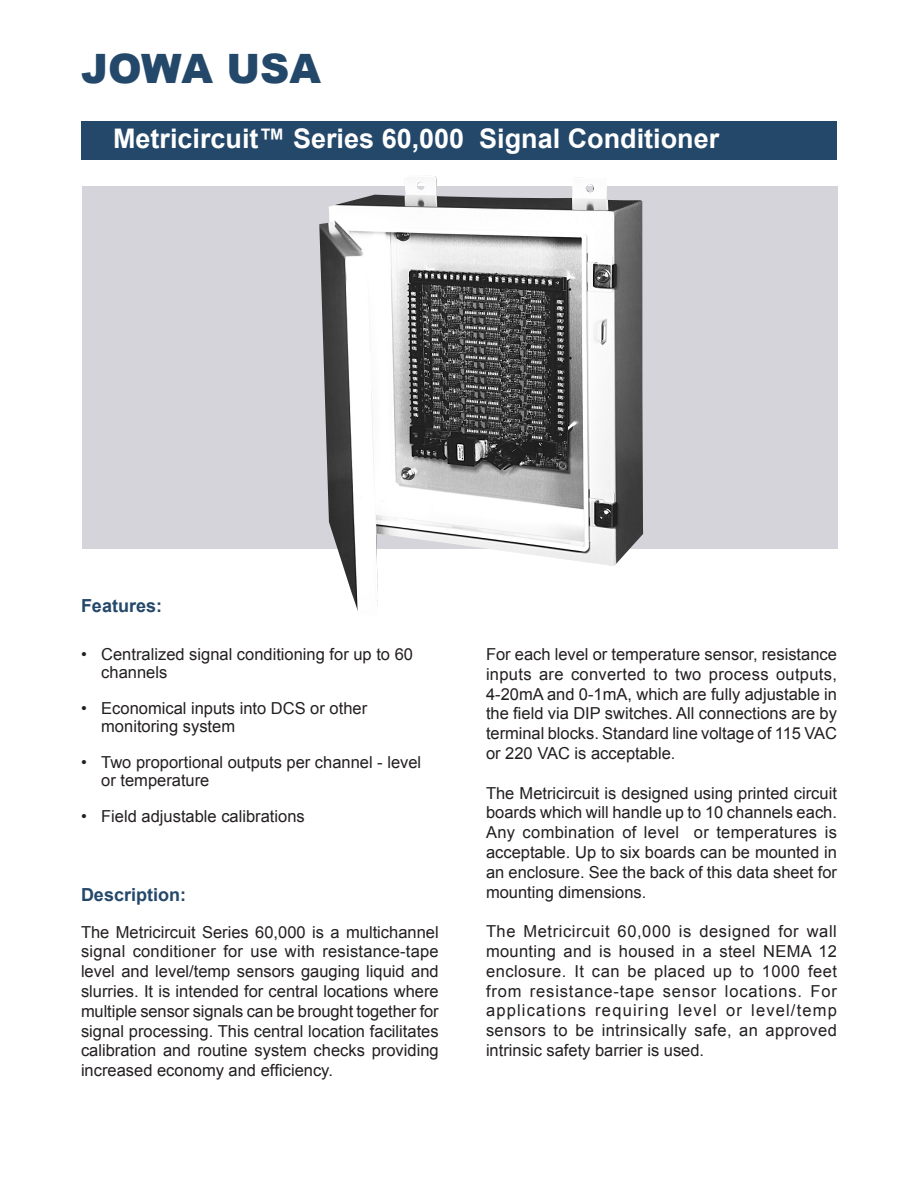
<style>
.page{position:relative;width:918px;height:1188px;background:#fff}
.page>*{position:absolute;margin:0;border:0;box-sizing:border-box;transform-origin:0 0}
.t1{font:900 40.5px "Arial";color:#244869}
.t2{font:700 27px "Arial";color:#fff}
.t3{font:700 18px "Arial";color:#244869}
.t4{font:16.5px/19.8px "Arial";color:#231f20;text-align:justify}
</style>
<div class="page">
<div style="left:81px;top:121px;width:755px;height:39px;background:#244869"></div>
<div style="left:82px;top:186px;width:756px;height:363px;background:#d5d4db"></div>
<img style="left:319px;top:176px;width:324px;height:435px">
<p class="t1" style="left:81px;top:39px;width:242px">JOWA USA</p>
<p class="t2" style="left:113px;top:121px;width:608px">Metricircuit™ Series 60,000 Signal Conditioner</p>
<p class="t3" style="left:81px;top:593px;width:83px">Features:</p>
<p class="t4" style="left:101px;top:645px;width:313px;line-height:18px;text-indent:-20px">• Centralized signal conditioning for up to 60 channels</p>
<p class="t4" style="left:81px;top:698px;width:288px">• Economical inputs into DCS or other</p>
<p class="t4" style="left:101px;top:716px;width:135px">monitoring system</p>
<p class="t4" style="left:101px;top:753px;width:322px;line-height:18px;text-indent:-20px">• Two proportional outputs per channel - level or temperature</p>
<p class="t4" style="left:81px;top:806px;width:225px">• Field adjustable calibrations</p>
<p class="t3" style="left:81px;top:883px;width:107px">Description:</p>
<p class="t4" style="left:81px;top:922px;width:359px">The Metricircuit Series 60,000 is a multichannel signal conditioner for use with resistance-tape level and level/temp sensors gauging liquid and slurries. It is intended for central locations where multiple sensor signals can be brought together for signal processing. This central location facilitates calibration and routine system checks providing increased economy and efficiency.</p>
<p class="t4" style="left:486px;top:644px;width:353px">For each level or temperature sensor, resistance inputs are converted to two process outputs, 4-20mA and 0-1mA, which are fully adjustable in the field via DIP switches. All connections are by terminal blocks. Standard line voltage of 115 VAC or 220 VAC is acceptable.</p>
<p class="t4" style="left:486px;top:783px;width:353px">The Metricircuit is designed using printed circuit boards which will handle up to 10 channels each.<br>Any combination of level or temperatures is acceptable. Up to six boards can be mounted in an enclosure. See the back of this data sheet for mounting dimensions.</p>
<p class="t4" style="left:486px;top:922px;width:353px">The Metricircuit 60,000 is designed for wall mounting and is housed in a steel NEMA 12 enclosure. It can be placed up to 1000 feet from resistance-tape sensor locations. For applications requiring level or level/temp sensors to be intrinsically safe, an approved intrinsic safety barrier is used.</p>
</div>
